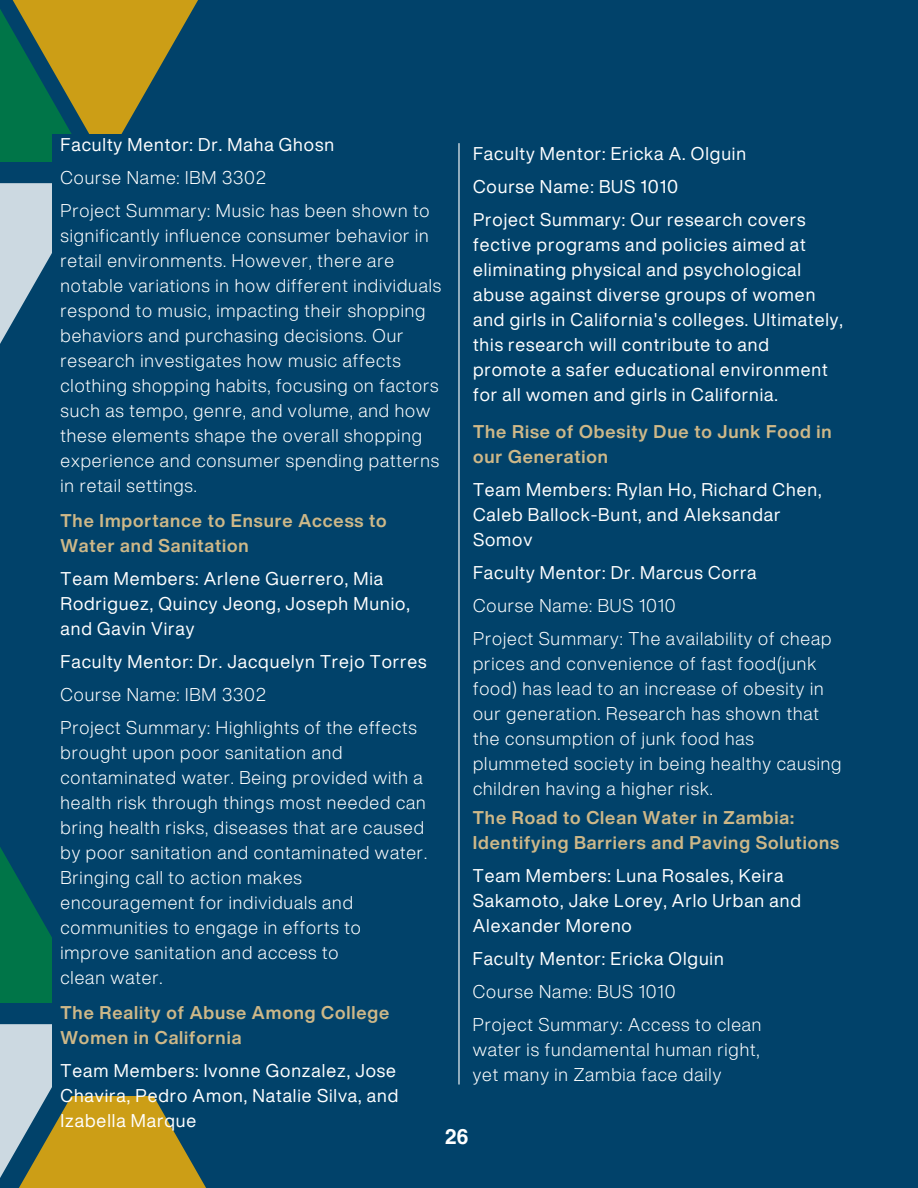
<style>
.page{position:relative;width:918px;height:1188px;background:#01426a}
.page>*{position:absolute;margin:0;border:0;box-sizing:border-box;transform-origin:0 0}
.t1{font:700 21px "Helvetica LT Pro";color:#fff}
.t2{font:300 18px/25px "Helvetica Now Display";letter-spacing:.05em;color:#fff}
.t3{font:18px/25px "Helvetica Now Display";letter-spacing:.05em;color:#fff}
.t4{font:700 18px/25px "Helvetica Now Display";letter-spacing:.05em;color:#ceb888}
</style>
<div class="page">
<hr style="left:458px;top:143px;width:2px;height:942px;background:#fff">
<svg style="left:0;top:847px;width:52px;height:156px;fill:#007548"></svg>
<svg style="left:0;top:1024px;width:5px;height:154px"></svg>
<svg style="left:5px;top:1024px;width:201px;height:164px"></svg>
<svg style="left:88px;top:0;width:110px;height:134px"></svg>
<svg style="left:0;top:0;width:88px;height:162px"></svg>
<svg style="left:0;top:183px;width:52px;height:161px;fill:#ccd9e1"></svg>
<div style="left:53px;top:134px;width:324px;height:205px;background:#01426a"></div>
<div style="left:53px;top:899px;width:324px;height:197px;background:#01426a"></div>
<p class="t3" style="left:60px;top:132px;width:275px">Faculty Mentor: Dr. Maha Ghosn</p>
<p class="t2" style="left:60px;top:165px;width:207px">Course Name: IBM 3302</p>
<h1 class="t2" style="left:60px;top:198px;width:382px">Project Summary: Music has been shown to significantly influence consumer behavior in retail environments. However, there are notable variations in how different individuals respond to music, impacting their shopping behaviors and purchasing decisions. Our research investigates how music affects clothing shopping habits, focusing on factors such as tempo, genre, and volume, and how these elements shape the overall shopping experience and consumer spending patterns in retail settings.</h1>
<p class="t4" style="left:60px;top:508px;width:328px">The Importance to Ensure Access to<br>Water and Sanitation</p>
<p class="t3" style="left:60px;top:566px;width:351px">Team Members: Arlene Guerrero, Mia<br>Rodriguez, Quincy Jeong, Joseph Munio, and Gavin Viray</p>
<p class="t3" style="left:60px;top:649px;width:368px">Faculty Mentor: Dr. Jacquelyn Trejo Torres</p>
<p class="t2" style="left:60px;top:682px;width:207px">Course Name: IBM 3302</p>
<p class="t2" style="left:60px;top:715px;width:368px">Project Summary: Highlights of the effects brought upon poor sanitation and contaminated water. Being provided with a health risk through things most needed can bring health risks, diseases that are caused by poor sanitation and contaminated water.<br>Bringing call to action makes encouragement for individuals and communities to engage in efforts to improve sanitation and access to</p>
<h1 class="t2" style="left:60px;top:965px;width:104px">clean water.</h1>
<p class="t4" style="left:60px;top:1000px;width:330px">The Reality of Abuse Among College<br>Women in California</p>
<p class="t3" style="left:60px;top:1058px;width:339px">Team Members: Ivonne Gonzalez, Jose<br>Chavira, Pedro Amon, Natalie Silva, and<br>Izabella Marque</p>
<p class="t3" style="left:473px;top:141px;width:275px">Faculty Mentor: Ericka A. Olguin</p>
<p class="t3" style="left:473px;top:174px;width:207px">Course Name: BUS 1010</p>
<p class="t3" style="left:473px;top:207px;width:371px">Project Summary: Our research covers fective programs and policies aimed at eliminating physical and psychological abuse against diverse groups of women and girls in California's colleges. Ultimately, this research will contribute to and promote a safer educational environment for all women and girls in California.</p>
<p class="t4" style="left:473px;top:419px;width:360px">The Rise of Obesity Due to Junk Food in our Generation</p>
<p class="t3" style="left:473px;top:477px;width:350px">Team Members: Rylan Ho, Richard Chen,<br>Caleb Ballock-Bunt, and Aleksandar<br>Somov</p>
<p class="t3" style="left:473px;top:560px;width:285px">Faculty Mentor: Dr. Marcus Corra</p>
<p class="t2" style="left:473px;top:593px;width:204px">Course Name: BUS 1010</p>
<h1 class="t2" style="left:473px;top:626px;width:370px">Project Summary: The availability of cheap prices and convenience of fast food(junk food) has lead to an increase of obesity in our generation. Research has shown that the consumption of junk food has plummeted society in being healthy causing children having a higher risk.</h1>
<p class="t4" style="left:473px;top:805px;width:368px">The Road to Clean Water in Zambia:<br>Identifying Barriers and Paving Solutions</p>
<h1 class="t3" style="left:473px;top:863px;width:330px">Team Members: Luna Rosales, Keira<br>Sakamoto, Jake Lorey, Arlo Urban and<br>Alexander Moreno</h1>
<p class="t3" style="left:473px;top:946px;width:253px">Faculty Mentor: Ericka Olguin</p>
<p class="t2" style="left:473px;top:979px;width:204px">Course Name: BUS 1010</p>
<p class="t2" style="left:473px;top:1012px;width:290px">Project Summary: Access to clean</p>
<p class="t2" style="left:473px;top:1037px;width:288px">water is fundamental human right,</p>
<p class="t2" style="left:473px;top:1062px;width:250px">yet many in Zambia face daily</p>
<p class="t1" style="left:445px;top:1129px;width:25px">26</p>
</div>
